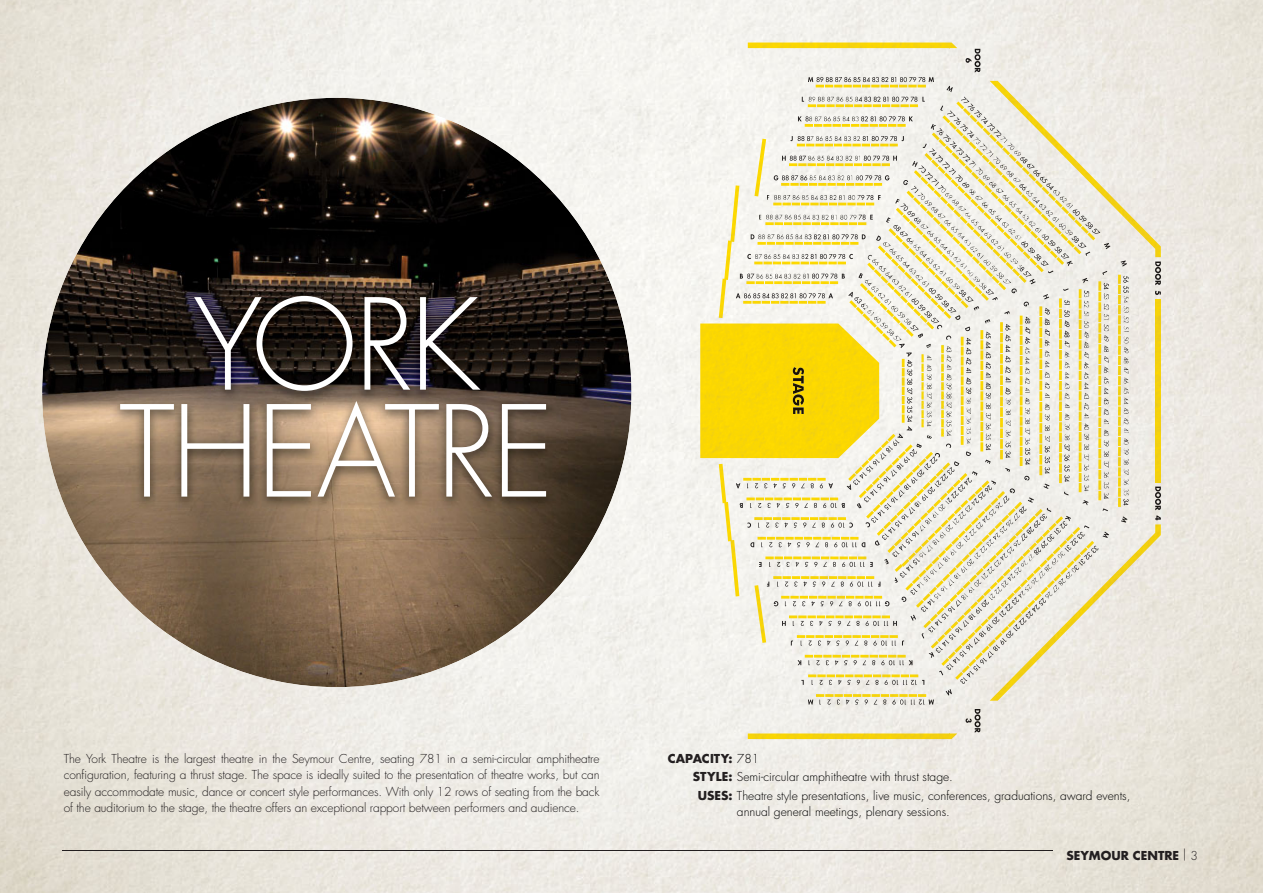
<style>
.page{position:relative;width:1263px;height:893px;background:#fff}
.page>*{position:absolute;margin:0;border:0;box-sizing:border-box;transform-origin:0 0}
.t1{font:300 122.7px/106.9px "Futura Std";letter-spacing:-.025em;color:#fff;text-align:center}
.t2{font:300 12px/16.5px "Futura Std";letter-spacing:-.01em;color:#231f20;text-align:justify}
.t3{font:300 12px "Futura Std";color:#000}
.t4{font:700 12px "Futura Std";color:#231f20}
.s1{font-weight:300;color:#000}
.s2{font-weight:700;color:#231f20}
.s3{font-weight:300}
</style>
<div class="page">
<img style="left:0;top:0;width:1263px;height:893px">
<svg style="left:1120px;top:260px;width:7px;height:7px"></svg>
<svg style="left:1121px;top:516px;width:6px;height:7px"></svg>
<img style="left:700px;top:323px;width:19px;height:135px">
<img style="left:719px;top:139px;width:17px;height:504px">
<svg style="left:1123px;top:276px;width:5px;height:17px"></svg>
<svg style="left:1123px;top:499px;width:6px;height:6px"></svg>
<img style="left:1118px;top:275px;width:3px;height:232px">
<img style="left:748px;top:43px;width:209px;height:6px">
<img style="left:748px;top:733px;width:209px;height:6px">
<svg style="left:1155px;top:262px;width:6px;height:23px"></svg>
<svg style="left:1155px;top:291px;width:6px;height:4px"></svg>
<img style="left:1110px;top:81px;width:51px;height:176px">
<img style="left:1110px;top:524px;width:51px;height:177px">
<img style="left:1155px;top:299px;width:6px;height:183px">
<svg style="left:1155px;top:487px;width:6px;height:33px"></svg>
<svg style="left:736px;top:49px;width:374px;height:684px"></svg>
<hr style="left:63px;top:850px;width:990px;height:1px;background:#231f20">
<img style="left:42px;top:98px;width:589px;height:589px;border-radius:50%">
<img style="left:111px;top:291px;width:444px;height:219px">
<img style="left:808px;top:195px;width:53px;height:25px">
<img style="left:916px;top:265px;width:95px;height:24px">
<img style="left:756px;top:274px;width:50px;height:5px">
<img style="left:1023px;top:214px;width:50px;height:24px">
<img style="left:874px;top:314px;width:37px;height:27px">
<img style="left:1084px;top:474px;width:44px;height:21px">
<img style="left:921px;top:410px;width:48px;height:34px">
<img style="left:1025px;top:424px;width:44px;height:21px">
<img style="left:969px;top:413px;width:41px;height:31px">
<img style="left:917px;top:582px;width:106px;height:18px">
<img style="left:1023px;top:571px;width:49px;height:28px">
<h1 class="t1" style="left:119px;top:300px;width:436px">YORK<br>THEATRE</h1>
<p class="t2" style="left:64px;top:751px;width:537px">The York Theatre is the largest theatre in the Seymour Centre, seating 781 in a semi-circular amphitheatre configuration, featuring a thrust stage. The space is ideally suited to the presentation of theatre works, but can easily accommodate music, dance or concert style performances. With only 12 rows of seating from the back of the auditorium to the stage, the theatre offers an exceptional rapport between performers and audience.</p>
<p class="t4" style="left:668px;top:753px;width:93px">CAPACITY: <span class="s1">781</span></p>
<p class="t3" style="left:693px;top:771px;width:262px"><span class="s2">STYLE:</span> Semi-circular amphitheatre with thrust stage.</p>
<p class="t3" style="left:698px;top:790px;width:434px"><span class="s2">USES:</span> Theatre style presentations, live music, conferences, graduations, award events,</p>
<p class="t3" style="left:737px;top:806px;width:214px">annual general meetings, plenary sessions.</p>
<p class="t4" style="left:1066px;top:849px;width:133px">SEYMOUR CENTRE <span class="s3">| 3</span></p>
</div>
